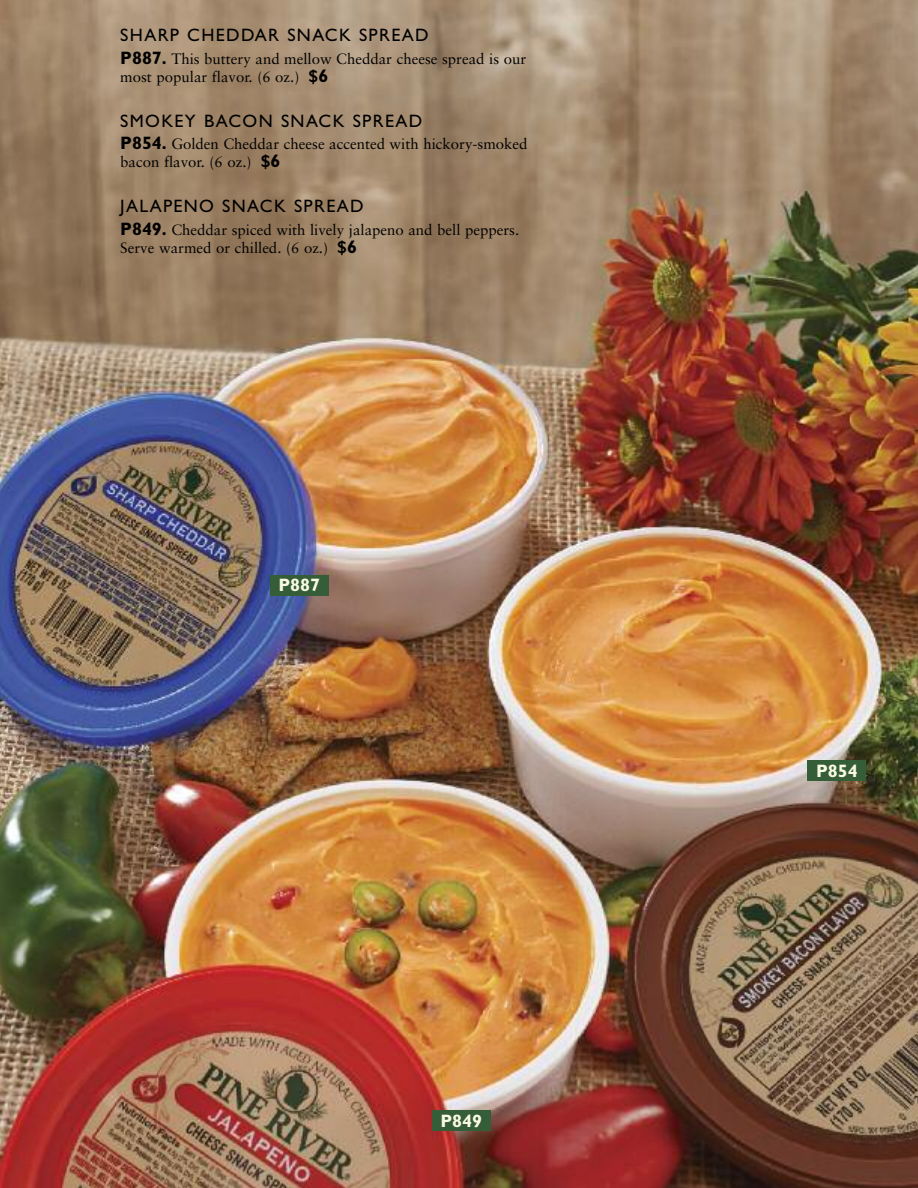
<style>
.page{position:relative;width:918px;height:1188px;background:#fff}
.page>*{position:absolute;margin:0;border:0;box-sizing:border-box;transform-origin:0 0}
.t1{font:18px "Gill Sans";letter-spacing:.075em;color:#000}
.t2{font:700 18px "Gill Sans";color:#fafae1}
.t3{font:15px/18px "Sabon";color:#000}
.s1{font-family:"Gill Sans";font-weight:700;font-size:18px}
</style>
<div class="page">
<img style="left:0;top:0;width:918px;height:1188px">
<div style="left:808px;top:761px;width:58px;height:20px;background:#345d38"></div>
<div style="left:270px;top:575px;width:59px;height:20px;background:#345d38"></div>
<div style="left:432px;top:1111px;width:59px;height:20px;background:#345d38"></div>
<p class="t1" style="left:120px;top:28px;width:310px">SHARP CHEDDAR SNACK SPREAD</p>
<p class="t3" style="left:120px;top:51px;width:408px"><span class="s1">P887.</span> This buttery and mellow Cheddar cheese spread is our most popular flavor. (6 oz.) <span class="s1">$6</span></p>
<p class="t1" style="left:120px;top:114px;width:303px">SMOKEY BACON SNACK SPREAD</p>
<p class="t3" style="left:120px;top:136px;width:409px"><span class="s1">P854.</span> Golden Cheddar cheese accented with hickory-smoked bacon flavor. (6 oz.) <span class="s1">$6</span></p>
<p class="t1" style="left:120px;top:199px;width:245px">JALAPENO SNACK SPREAD</p>
<p class="t3" style="left:120px;top:222px;width:400px"><span class="s1">P849.</span> Cheddar spiced with lively jalapeno and bell peppers.<br>Serve warmed or chilled. (6 oz.) <span class="s1">$6</span></p>
<p class="t2" style="left:278px;top:578px;width:43px">P887</p>
<p class="t2" style="left:440px;top:1114px;width:43px">P849</p>
<p class="t2" style="left:816px;top:764px;width:43px">P854</p>
</div>
